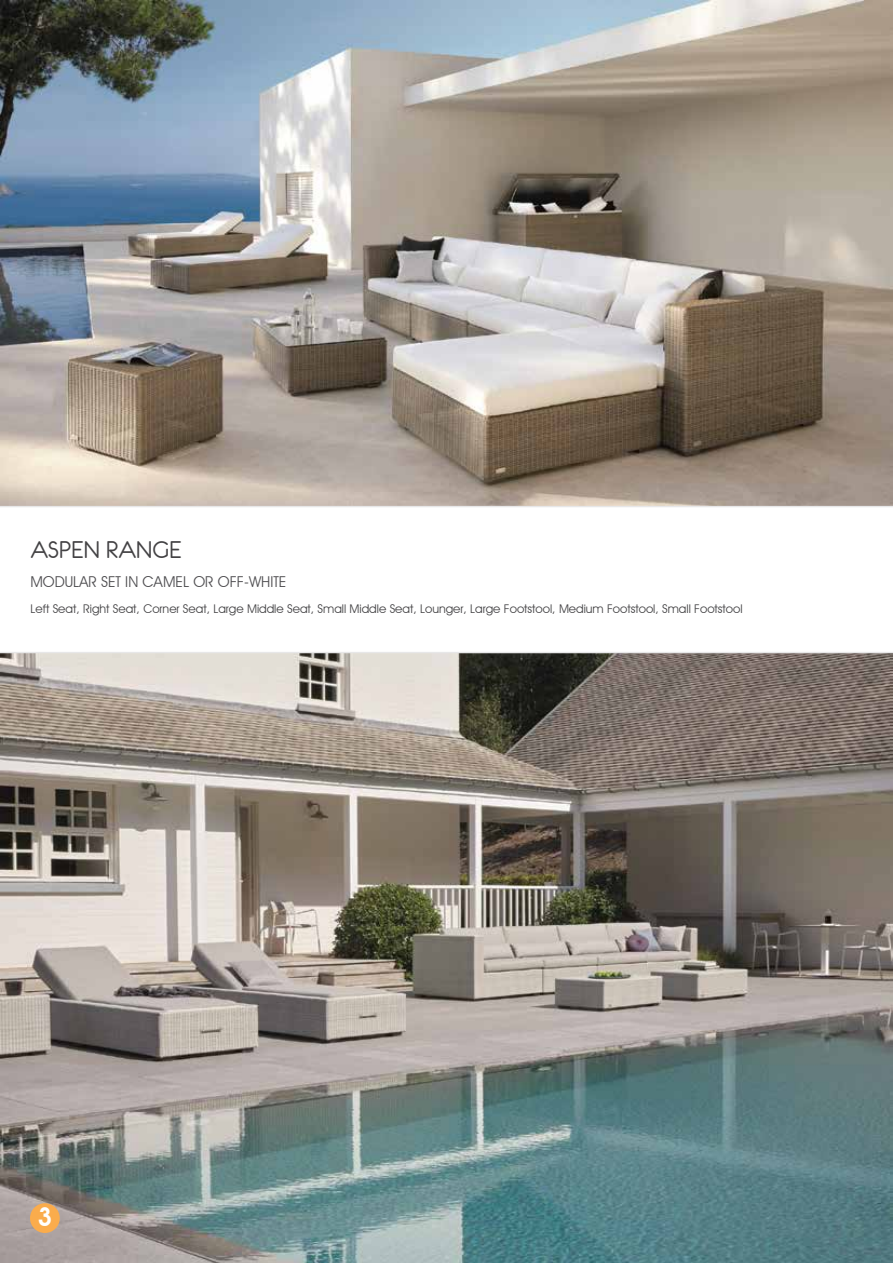
<style>
.page{position:relative;width:893px;height:1263px;background:#fff}
.page>*{position:absolute;margin:0;border:0;box-sizing:border-box;transform-origin:0 0}
.t1{font:27px "Eurofurenceregular";color:#434244}
.t2{font:600 25.65px "Avant Garde IT Cby BT";color:#fff}
.t3{font:15px "Avant Garde IT Cby BT";color:#4f4e51}
.t4{font:12px "Avant Garde IT Cby BT";color:#434244}
</style>
<div class="page">
<img style="left:0;top:0;width:893px;height:506px">
<img style="left:0;top:653px;width:893px;height:610px">
<hr style="left:0;top:506px;width:893px;height:1px;background:#e7e7e8">
<hr style="left:0;top:652px;width:893px;height:1px;background:#e7e7e8">
<div style="left:30px;top:1203px;width:30px;height:30px;background:#faac4c;border-radius:50%"></div>
<h1 class="t1" style="left:31px;top:536px;width:152px">ASPEN RANGE</h1>
<p class="t3" style="left:31px;top:572px;width:257px">MODULAR SET IN CAMEL OR OFF-WHITE</p>
<p class="t4" style="left:31px;top:602px;width:713px">Left Seat, Right Seat, Corner Seat, Large Middle Seat, Small Middle Seat, Lounger, Large Footstool, Medium Footstool, Small Footstool</p>
<h2 class="t2" style="left:37px;top:1201px;width:16px">3</h2>
</div>
